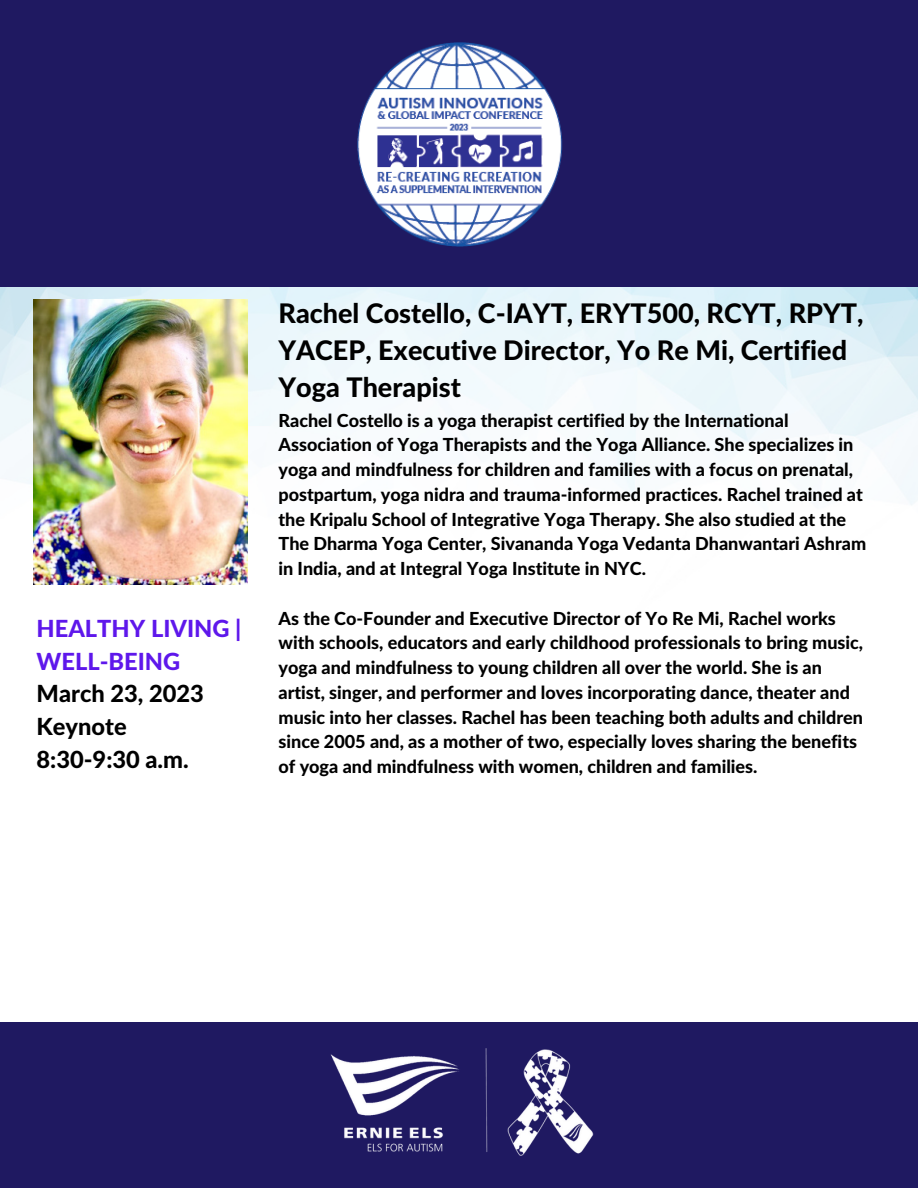
<style>
.page{position:relative;width:918px;height:1188px;background:#fff}
.page>*{position:absolute;margin:0;border:0;box-sizing:border-box;transform-origin:0 0}
.t1{font:800 27px/37.2px "Lato Latin";color:#000}
.t2{font:800 23.7px/32.7px "Lato Latin";color:#000}
.t3{font:800 23.7px/32.7px "Lato Latin";color:#5e17eb}
.t4{font:800 18px/24.8px "Lato Latin";color:#000}
</style>
<div class="page">
<div style="left:0;top:1023px;width:918px;height:165px;background:#1f1961"></div>
<img style="left:0;top:287px;width:918px;height:298px">
<img style="left:330px;top:1049px;width:264px;height:107px">
<div style="left:0;top:0;width:918px;height:287px;background:#1f1961"></div>
<img style="left:357px;top:42px;width:206px;height:205px">
<img style="left:33px;top:300px;width:214px;height:284px">
<h2 class="t3" style="left:37px;top:613px;width:206px">HEALTHY LIVING |<br>WELL-BEING</h2>
<h2 class="t2" style="left:37px;top:679px;width:169px">March 23, 2023<br>Keynote<br>8:30-9:30 a.m.</h2>
<h1 class="t1" style="left:278px;top:296px;width:587px">Rachel Costello, C-IAYT, ERYT500, RCYT, RPYT,<br>YACEP, Executive Director, Yo Re Mi, Certified<br>Yoga Therapist</h1>
<p class="t4" style="left:278px;top:409px;width:589px">Rachel Costello is a yoga therapist certified by the International Association of Yoga Therapists and the Yoga Alliance. She specializes in yoga and mindfulness for children and families with a focus on prenatal, postpartum, yoga nidra and trauma-informed practices. Rachel trained at the Kripalu School of Integrative Yoga Therapy. She also studied at the The Dharma Yoga Center, Sivananda Yoga Vedanta Dhanwantari Ashram in India, and at Integral Yoga Institute in NYC.</p>
<p class="t4" style="left:278px;top:607px;width:586px">As the Co-Founder and Executive Director of Yo Re Mi, Rachel works with schools, educators and early childhood professionals to bring music, yoga and mindfulness to young children all over the world. She is an artist, singer, and performer and loves incorporating dance, theater and music into her classes. Rachel has been teaching both adults and children since 2005 and, as a mother of two, especially loves sharing the benefits of yoga and mindfulness with women, children and families.</p>
</div>
